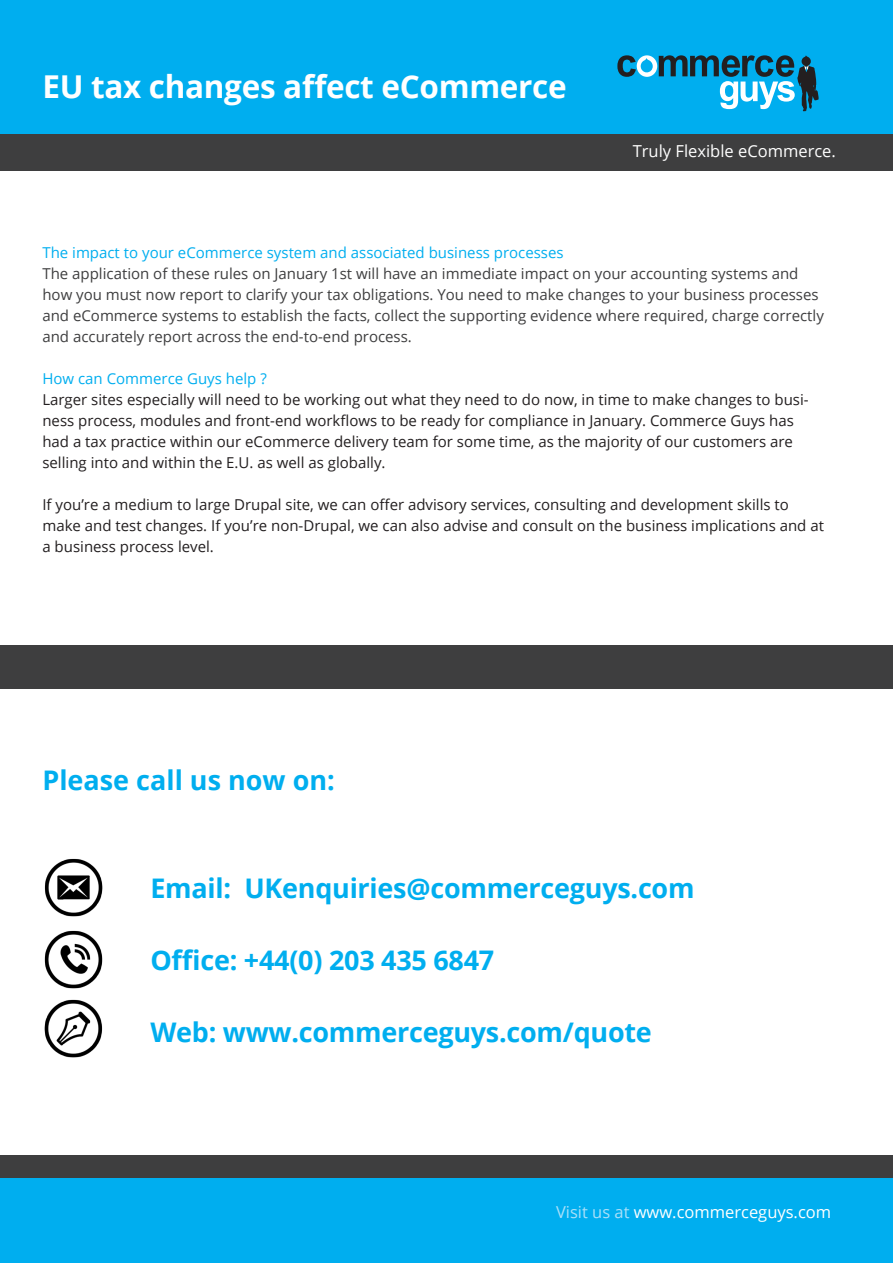
<style>
.page{position:relative;width:893px;height:1263px;background:#fff}
.page>*{position:absolute;margin:0;border:0;box-sizing:border-box;transform-origin:0 0}
.t1{font:700 31.5px "Open Sans";letter-spacing:-.01em;color:#fff}
.t2{font:700 27px "Open Sans";letter-spacing:-.01em;color:#00aeef}
.t3{font:16.5px "Open Sans";color:#fff}
.t4{font:15px/21px "Open Sans";color:#231f20}
.t5{font:15px/21px "Open Sans";color:#3e3e3f}
.t6{font:15px "Open Sans";color:#00aeef}
.s1{color:#aae0f9}
</style>
<div class="page">
<div style="left:0;top:0;width:893px;height:151px;background:#00aeef"></div>
<div style="left:0;top:1167px;width:893px;height:96px;background:#00aeef"></div>
<div style="left:0;top:134px;width:893px;height:37px;background:#3e3e3f"></div>
<div style="left:0;top:1155px;width:893px;height:23px;background:#3e3e3f"></div>
<svg style="left:617px;top:55px;width:202px;height:56px"></svg>
<div style="left:0;top:645px;width:893px;height:44px;background:#3e3e3f"></div>
<img style="left:44px;top:999px;width:59px;height:59px">
<img style="left:44px;top:930px;width:59px;height:59px">
<img style="left:44px;top:858px;width:59px;height:59px">
<p class="t1" style="left:42px;top:64px;width:526px">EU tax changes affect eCommerce</p>
<p class="t3" style="left:633px;top:140px;width:205px">Truly Flexible eCommerce.</p>
<p class="t6" style="left:42px;top:242px;width:523px">The impact to your eCommerce system and associated business processes</p>
<p class="t5" style="left:42px;top:263px;width:783px">The application of these rules on January 1st will have an immediate impact on your accounting systems and how you must now report to clarify your tax obligations. You need to make changes to your business processes and eCommerce systems to establish the facts, collect the supporting evidence where required, charge correctly and accurately report across the end-to-end process.</p>
<p class="t6" style="left:42px;top:368px;width:226px">How can Commerce Guys help ?</p>
<p class="t4" style="left:42px;top:389px;width:768px">Larger sites especially will need to be working out what they need to do now, in time to make changes to busi&shy;ness process, modules and front-end workflows to be ready for compliance in January. Commerce Guys has had a tax practice within our eCommerce delivery team for some time, as the majority of our customers are selling into and within the E.U. as well as globally.</p>
<p class="t4" style="left:42px;top:494px;width:783px">If you’re a medium to large Drupal site, we can offer advisory services, consulting and development skills to make and test changes. If you’re non-Drupal, we can also advise and consult on the business implications and at a business process level.</p>
<p class="t2" style="left:42px;top:761px;width:294px">Please call us now on:</p>
<p class="t2" style="left:150px;top:869px;width:546px">Email: UKenquiries@commerceguys.com</p>
<p class="t2" style="left:150px;top:941px;width:345px">Office: +44(0) 203 435 6847</p>
<p class="t2" style="left:150px;top:1013px;width:503px">Web: www.commerceguys.com/quote</p>
<p class="t3" style="left:556px;top:1201px;width:277px"><span class="s1">Visit us at</span> www.commerceguys.com</p>
</div>
